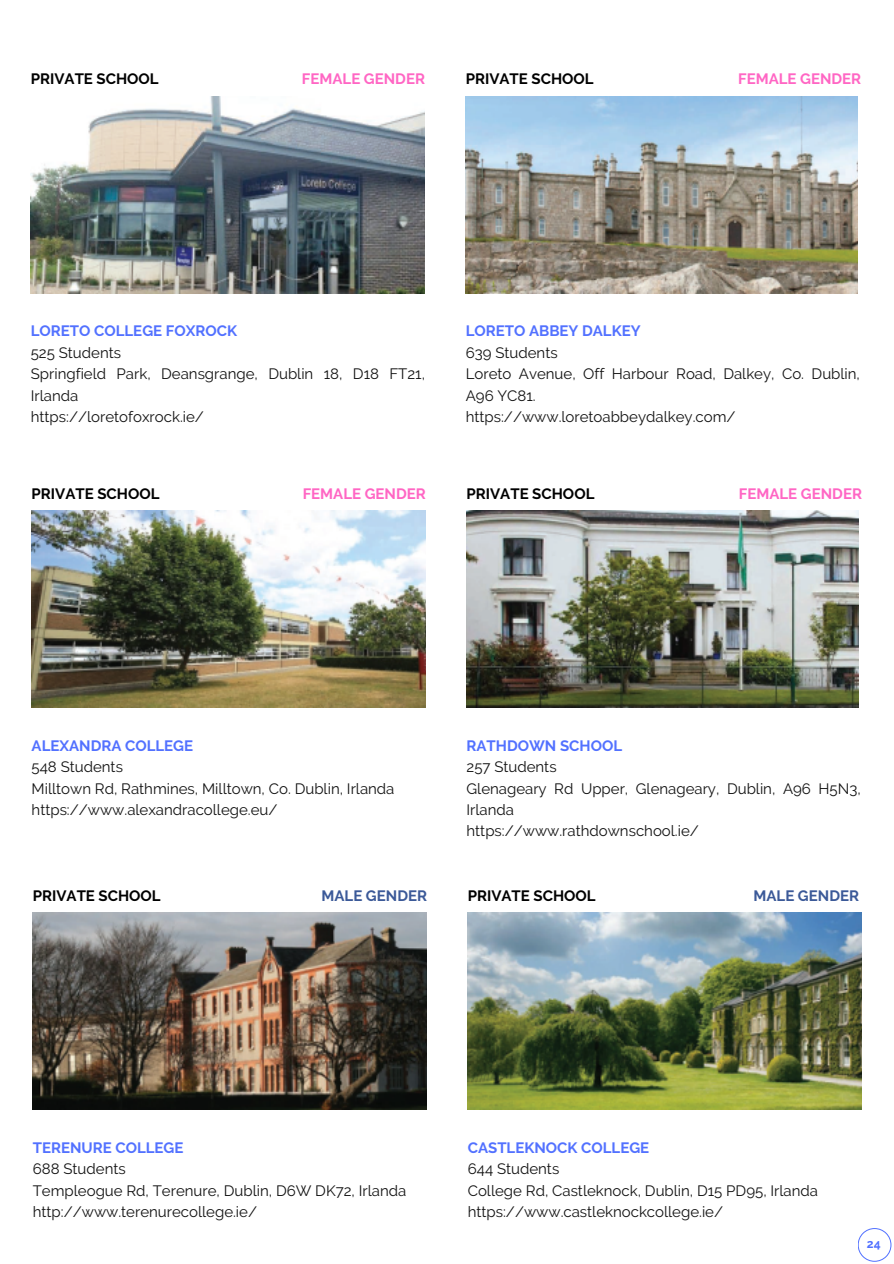
<style>
.page{position:relative;width:894px;height:1264px;background:#fff}
.page>*{position:absolute;margin:0;border:0;box-sizing:border-box;transform-origin:0 0}
.t1{font:15px/21.3px "Raleway";color:#121212}
.t2{font:700 15px "Raleway";color:#5271ff}
.t3{font:700 15px "Raleway";color:#000}
.t4{font:700 15px "Raleway";color:#ff66c4}
.t5{font:700 15px "Raleway";color:#3b5998}
.t6{font:700 12.15px "Raleway";color:#5271ff}
</style>
<div class="page">
<svg style="left:858px;top:1228px;width:33px;height:33px"></svg>
<img style="left:31px;top:96px;width:394px;height:197px">
<img style="left:465px;top:96px;width:392px;height:197px">
<img style="left:32px;top:511px;width:393px;height:196px">
<img style="left:466px;top:511px;width:392px;height:196px">
<img style="left:33px;top:912px;width:394px;height:197px">
<img style="left:467px;top:912px;width:394px;height:197px">
<h1 class="t3" style="left:31px;top:70px;width:129px">PRIVATE SCHOOL</h1>
<p class="t4" style="left:302px;top:70px;width:125px">FEMALE GENDER</p>
<h1 class="t4" style="left:737px;top:70px;width:125px">FEMALE GENDER</h1>
<p class="t3" style="left:465px;top:70px;width:129px">PRIVATE SCHOOL</p>
<h1 class="t2" style="left:31px;top:322px;width:208px">LORETO COLLEGE FOXROCK</h1>
<p class="t1" style="left:31px;top:342px;width:92px">525 Students</p>
<p class="t1" style="left:31px;top:363px;width:395px">Springfield Park, Deansgrange, Dublin 18, D18 FT21,<br>Irlanda</p>
<p class="t1" style="left:31px;top:406px;width:175px">https://loretofoxrock.ie/</p>
<p class="t2" style="left:465px;top:322px;width:176px">LORETO ABBEY DALKEY</p>
<p class="t1" style="left:465px;top:342px;width:93px">639 Students</p>
<h1 class="t1" style="left:465px;top:363px;width:395px">Loreto Avenue, Off Harbour Road, Dalkey, Co. Dublin,<br>A96 YC81.</h1>
<h1 class="t1" style="left:465px;top:406px;width:271px">https://www.loretoabbeydalkey.com/</h1>
<p class="t3" style="left:32px;top:485px;width:129px">PRIVATE SCHOOL</p>
<p class="t4" style="left:302px;top:485px;width:125px">FEMALE GENDER</p>
<p class="t4" style="left:738px;top:485px;width:125px">FEMALE GENDER</p>
<h1 class="t3" style="left:466px;top:485px;width:129px">PRIVATE SCHOOL</h1>
<p class="t2" style="left:32px;top:736px;width:163px">ALEXANDRA COLLEGE</p>
<h1 class="t1" style="left:32px;top:756px;width:93px">548 Students</h1>
<h1 class="t1" style="left:32px;top:777px;width:364px">Milltown Rd, Rathmines, Milltown, Co. Dublin, Irlanda</h1>
<p class="t1" style="left:32px;top:799px;width:247px">https://www.alexandracollege.eu/</p>
<h1 class="t3" style="left:33px;top:886px;width:129px">PRIVATE SCHOOL</h1>
<p class="t5" style="left:321px;top:886px;width:107px">MALE GENDER</p>
<p class="t2" style="left:466px;top:736px;width:157px">RATHDOWN SCHOOL</p>
<p class="t1" style="left:466px;top:756px;width:92px">257 Students</p>
<p class="t1" style="left:466px;top:777px;width:395px">Glenageary Rd Upper, Glenageary, Dublin, A96 H5N3,<br>Irlanda</p>
<p class="t1" style="left:466px;top:820px;width:234px">https://www.rathdownschool.ie/</p>
<p class="t3" style="left:467px;top:886px;width:129px">PRIVATE SCHOOL</p>
<p class="t5" style="left:753px;top:886px;width:107px">MALE GENDER</p>
<p class="t2" style="left:33px;top:1138px;width:152px">TERENURE COLLEGE</p>
<p class="t1" style="left:33px;top:1158px;width:94px">688 Students</p>
<p class="t1" style="left:33px;top:1179px;width:375px">Templeogue Rd, Terenure, Dublin, D6W DK72, Irlanda</p>
<p class="t1" style="left:33px;top:1201px;width:226px">http://www.terenurecollege.ie/</p>
<h1 class="t2" style="left:467px;top:1138px;width:183px">CASTLEKNOCK COLLEGE</h1>
<h1 class="t1" style="left:467px;top:1158px;width:93px">644 Students</h1>
<p class="t1" style="left:467px;top:1179px;width:351px">College Rd, Castleknock, Dublin, D15 PD95, Irlanda</p>
<p class="t1" style="left:467px;top:1201px;width:257px">https://www.castleknockcollege.ie/</p>
<h1 class="t6" style="left:866px;top:1236px;width:15px">24</h1>
</div>
